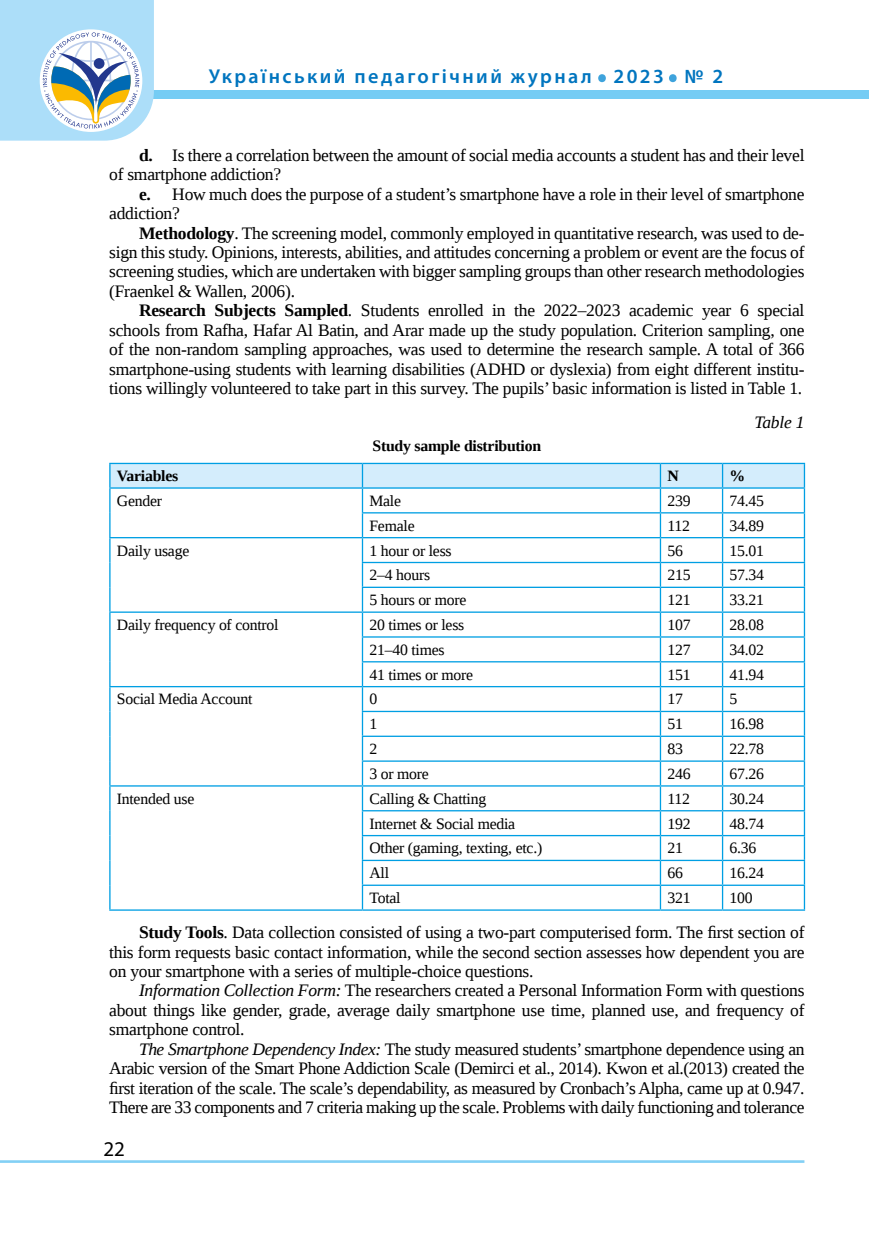
<style>
.page{position:relative;width:869px;height:1241px;background:#fff}
.page>*{position:absolute;margin:0;border:0;box-sizing:border-box;transform-origin:0 0}
.t1{font:600 50.4px "Myriad Pro";color:#3ea3dc}
.t2{font:21px "Myriad Pro";color:#000}
.t3{font:600 20.12px "Myriad Pro";letter-spacing:.12em;color:#0075bf}
.t4{font:17.5px/19.4px "Liberation Serif";letter-spacing:-.015em;color:#000;text-align:justify}
.t5{font:italic 17.5px "Liberation Serif";letter-spacing:-.015em;color:#000}
.t6{font:15.75px "Liberation Serif";letter-spacing:-.015em;color:#000}
.t7{font:700 15.75px "Liberation Serif";letter-spacing:-.015em;color:#000}
.s1{font-weight:700}
.s2{font-style:italic}
</style>
<div class="page">
<hr style="left:0;top:1159px;width:804px;height:3px;background:#83d0f5">
<div style="left:0;top:90px;width:868px;height:8px;background:#75ccf4"></div>
<svg style="left:0;top:0;width:154px;height:141px"></svg>
<hr style="left:109px;top:462px;width:253px;height:2px;background:#009fe3">
<hr style="left:362px;top:462px;width:298px;height:2px;background:#009fe3">
<hr style="left:660px;top:462px;width:62px;height:2px;background:#009fe3">
<hr style="left:722px;top:462px;width:82px;height:2px;background:#009fe3">
<svg style="left:109px;top:463px;width:695px;height:446px"></svg>
<hr style="left:109px;top:909px;width:253px;height:1px;background:#009fe3">
<hr style="left:362px;top:909px;width:298px;height:1px;background:#009fe3">
<hr style="left:660px;top:909px;width:62px;height:1px;background:#009fe3">
<hr style="left:722px;top:909px;width:82px;height:1px;background:#009fe3">
<p class="t3" style="left:208px;top:64px;width:384px">Український педагогічний журнал</p>
<h1 class="t1" style="left:595px;top:33px;width:13px">.</h1>
<p class="t3" style="left:613px;top:64px;width:52px">2023</p>
<h1 class="t1" style="left:666px;top:33px;width:13px">.</h1>
<p class="t3" style="left:684px;top:64px;width:40px">№ 2</p>
<p class="t4" style="left:109px;top:145px;width:696px;text-indent:30px"><span class="s1">d.</span> Is there a correlation between the amount of social media accounts a student has and their level of smartphone addiction?</p>
<p class="t4" style="left:109px;top:184px;width:696px;text-indent:30px"><span class="s1">e.</span> How much does the purpose of a student’s smartphone have a role in their level of smartphone addiction?</p>
<p class="t4" style="left:109px;top:223px;width:696px;text-indent:30px"><span class="s1">Methodology</span>. The screening model, commonly employed in quantitative research, was used to de&shy;sign this study. Opinions, interests, abilities, and attitudes concerning a problem or event are the focus of screening studies, which are undertaken with bigger sampling groups than other research methodologies (Fraenkel &amp; Wallen, 2006).</p>
<p class="t4" style="left:109px;top:300px;width:696px;text-indent:30px"><span class="s1">Research Subjects Sampled</span>. Students enrolled in the 2022–2023 academic year 6 special schools from Rafha, Hafar Al Batin, and Arar made up the study population. Criterion sampling, one of the non-random sampling approaches, was used to determine the research sample. A total of 366 smartphone-using students with learning disabilities (ADHD or dyslexia) from eight different institu&shy;tions willingly volunteered to take part in this survey. The pupils’ basic information is listed in Table 1.</p>
<p class="t5" style="left:754px;top:411px;width:51px">Table 1</p>
<p class="t7" style="left:372px;top:435px;width:170px">Study sample distribution</p>
<p class="t7" style="left:117px;top:465px;width:63px">Variables</p>
<p class="t7" style="left:667px;top:465px;width:13px">N</p>
<p class="t7" style="left:729px;top:465px;width:17px">%</p>
<p class="t6" style="left:117px;top:490px;width:47px">Gender</p>
<p class="t6" style="left:369px;top:490px;width:33px">Male</p>
<p class="t6" style="left:667px;top:490px;width:25px">239</p>
<p class="t6" style="left:729px;top:490px;width:36px">74.45</p>
<p class="t6" style="left:369px;top:515px;width:47px">Female</p>
<p class="t6" style="left:667px;top:515px;width:24px">112</p>
<p class="t6" style="left:729px;top:515px;width:36px">34.89</p>
<p class="t6" style="left:117px;top:540px;width:74px">Daily usage</p>
<p class="t6" style="left:369px;top:540px;width:84px">1 hour or less</p>
<p class="t6" style="left:667px;top:540px;width:17px">56</p>
<p class="t6" style="left:729px;top:540px;width:36px">15.01</p>
<p class="t6" style="left:369px;top:565px;width:62px">2–4 hours</p>
<p class="t6" style="left:667px;top:565px;width:25px">215</p>
<p class="t6" style="left:729px;top:565px;width:36px">57.34</p>
<p class="t6" style="left:369px;top:589px;width:98px">5 hours or more</p>
<p class="t6" style="left:667px;top:589px;width:25px">121</p>
<p class="t6" style="left:729px;top:589px;width:36px">33.21</p>
<p class="t6" style="left:117px;top:614px;width:163px">Daily frequency of control</p>
<p class="t6" style="left:369px;top:614px;width:96px">20 times or less</p>
<p class="t6" style="left:667px;top:614px;width:25px">107</p>
<p class="t6" style="left:729px;top:614px;width:36px">28.08</p>
<p class="t6" style="left:369px;top:639px;width:77px">21–40 times</p>
<p class="t6" style="left:667px;top:639px;width:25px">127</p>
<p class="t6" style="left:729px;top:639px;width:36px">34.02</p>
<p class="t6" style="left:369px;top:664px;width:105px">41 times or more</p>
<p class="t6" style="left:667px;top:664px;width:25px">151</p>
<p class="t6" style="left:729px;top:664px;width:36px">41.94</p>
<p class="t6" style="left:117px;top:689px;width:137px">Social Media Account</p>
<p class="t6" style="left:369px;top:689px;width:9px">0</p>
<p class="t6" style="left:667px;top:689px;width:17px">17</p>
<p class="t6" style="left:729px;top:689px;width:9px">5</p>
<p class="t6" style="left:369px;top:713px;width:9px">1</p>
<p class="t6" style="left:667px;top:713px;width:17px">51</p>
<p class="t6" style="left:729px;top:713px;width:36px">16.98</p>
<p class="t6" style="left:369px;top:738px;width:9px">2</p>
<p class="t6" style="left:667px;top:738px;width:17px">83</p>
<p class="t6" style="left:729px;top:738px;width:36px">22.78</p>
<p class="t6" style="left:369px;top:763px;width:61px">3 or more</p>
<p class="t6" style="left:667px;top:763px;width:25px">246</p>
<p class="t6" style="left:729px;top:763px;width:36px">67.26</p>
<p class="t6" style="left:117px;top:788px;width:79px">Intended use</p>
<p class="t6" style="left:369px;top:788px;width:118px">Calling &amp; Chatting</p>
<p class="t6" style="left:667px;top:788px;width:24px">112</p>
<p class="t6" style="left:729px;top:788px;width:36px">30.24</p>
<p class="t6" style="left:369px;top:813px;width:147px">Internet &amp; Social media</p>
<p class="t6" style="left:667px;top:813px;width:25px">192</p>
<p class="t6" style="left:729px;top:813px;width:36px">48.74</p>
<p class="t6" style="left:369px;top:837px;width:174px">Other (gaming, texting, etc.)</p>
<p class="t6" style="left:667px;top:837px;width:17px">21</p>
<p class="t6" style="left:729px;top:837px;width:28px">6.36</p>
<p class="t6" style="left:369px;top:862px;width:21px">All</p>
<p class="t6" style="left:667px;top:862px;width:17px">66</p>
<p class="t6" style="left:729px;top:862px;width:36px">16.24</p>
<p class="t6" style="left:369px;top:887px;width:33px">Total</p>
<p class="t6" style="left:667px;top:887px;width:25px">321</p>
<p class="t6" style="left:729px;top:887px;width:25px">100</p>
<p class="t4" style="left:109px;top:922px;width:696px;text-indent:30px"><span class="s1">Study Tools</span>. Data collection consisted of using a two-part computerised form. The first section of this form requests basic contact information, while the second section assesses how dependent you are on your smartphone with a series of multiple-choice questions.</p>
<p class="t4" style="left:109px;top:980px;width:696px;text-indent:30px"><span class="s2">Information Collection Form:</span> The researchers created a Personal Information Form with questions about things like gender, grade, average daily smartphone use time, planned use, and frequency of smartphone control.</p>
<p class="t4" style="left:109px;top:1038px;width:696px;text-indent:30px"><span class="s2">The Smartphone Dependency Index:</span> The study measured students’ smartphone dependence using an Arabic version of the Smart Phone Addiction Scale (Demirci et al., 2014). Kwon et al.(2013) created the first iteration of the scale. The scale’s dependability, as measured by Cronbach’s Alpha, came up at 0.947.<br>There are 33 components and 7 criteria making up the scale. Problems with daily functioning and tolerance</p>
<p class="t2" style="left:103px;top:1135px;width:23px">22</p>
</div>
